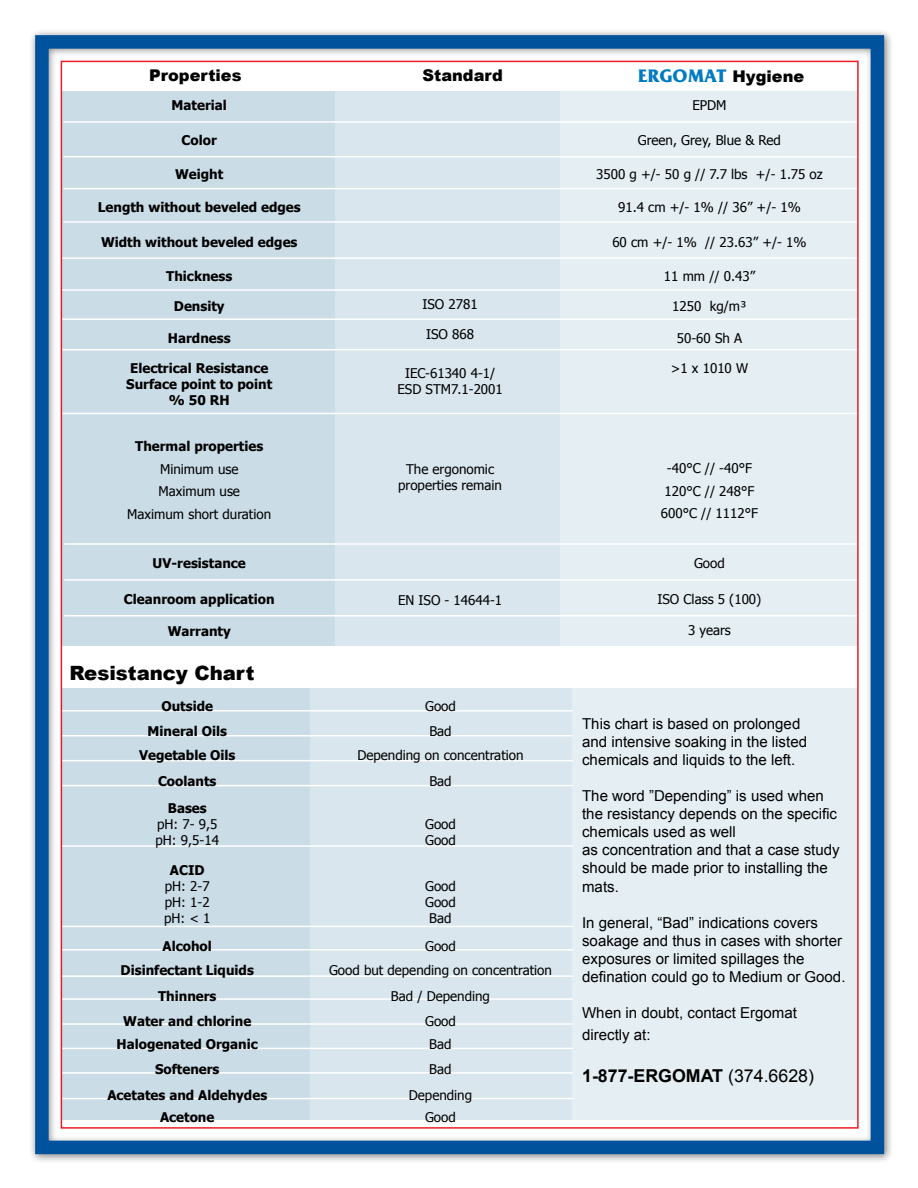
<style>
.page{position:relative;width:918px;height:1188px;background:#fff}
.page>*{position:absolute;margin:0;border:0;box-sizing:border-box;transform-origin:0 0}
.t1{font:900 19.65px "Arial";color:#000}
.t2{font:700 18px "Friz Quadrata Std";color:#007ac2}
.t3{font:700 17.85px "Arial";color:#000}
.t4{font:900 16.2px "Arial";color:#000}
.t5{font:15px/18px "Arial";color:#000}
.t6{font:13.35px/16px "Tahoma";color:#000;text-align:center}
.t7{font:700 13.35px/25.5px "Tahoma";color:#000;text-align:center}
.s1{font-family:"Arial";font-weight:900;font-size:16.2px;color:#000}
.s2{font-weight:400}
</style>
<div class="page">
<div style="left:28px;top:28px;width:866px;height:1136px;background:#000;opacity:.5"></div>
<div style="left:35px;top:35px;width:849px;height:1119px;border:14px solid #00529c"></div>
<p class="t4" style="left:149px;top:63px;width:94px">Properties</p>
<p class="t4" style="left:423px;top:63px;width:82px">Standard</p>
<p class="t7" style="left:172px;top:92px;width:57px">Material</p>
<p class="t7" style="left:182px;top:126px;width:37px">Color</p>
<p class="t7" style="left:175px;top:161px;width:50px">Weight</p>
<p class="t7" style="left:98px;top:194px;width:204px">Length without beveled edges</p>
<p class="t7" style="left:101px;top:228px;width:198px">Width without beveled edges</p>
<p class="t7" style="left:166px;top:263px;width:68px">Thickness</p>
<p class="t7" style="left:174px;top:293px;width:52px">Density</p>
<p class="t7" style="left:168px;top:324px;width:64px">Hardness</p>
<p class="t7" style="left:126px;top:359px;width:148px;line-height:16px">Electrical Resistance<br>Surface point to point % 50 RH</p>
<p class="t7" style="left:135px;top:433px;width:130px">Thermal properties</p>
<p class="t6" style="left:127px;top:457px;width:145px;line-height:22.5px">Minimum use<br>Maximum use<br>Maximum short duration</p>
<p class="t7" style="left:153px;top:550px;width:95px">UV-resistance</p>
<p class="t7" style="left:124px;top:586px;width:152px">Cleanroom application</p>
<p class="t7" style="left:168px;top:618px;width:65px">Warranty</p>
<h1 class="t1" style="left:69px;top:659px;width:187px">Resistancy Chart</h1>
<p class="t7" style="left:148px;top:692px;width:81px">Outside<br>Mineral Oils</p>
<p class="t7" style="left:139px;top:742px;width:98px">Vegetable Oils<br>Coolants</p>
<p class="t7" style="left:168px;top:794px;width:40px">Bases</p>
<p class="t6" style="left:156px;top:815px;width:65px;text-align:left">pH: 7- 9,5 pH: 9,5-14</p>
<p class="t7" style="left:170px;top:856px;width:36px">ACID</p>
<p class="t6" style="left:164px;top:877px;width:48px;text-align:justify">pH: 2-7 pH: 1-2 pH: &lt; 1</p>
<p class="t7" style="left:121px;top:934px;width:135px;line-height:24px">Alcohol<br>Disinfectant Liquids</p>
<p class="t7" style="left:123px;top:982px;width:130px">Thinners<br>Water and chlorine</p>
<p class="t7" style="left:107px;top:1030px;width:161px">Halogenated Organic<br>Softeners<br>Acetates and Aldehydes</p>
<p class="t7" style="left:160px;top:1104px;width:56px">Acetone</p>
<p class="t6" style="left:423px;top:296px;width:57px">ISO 2781</p>
<p class="t6" style="left:426px;top:326px;width:49px">ISO 868</p>
<p class="t6" style="left:397px;top:365px;width:107px">IEC-61340 4-1/<br>ESD STM7.1-2001</p>
<p class="t6" style="left:398px;top:460px;width:105px">The ergonomic properties remain</p>
<p class="t6" style="left:398px;top:592px;width:106px">EN ISO - 14644-1</p>
<p class="t6" style="left:425px;top:692px;width:32px;line-height:25.5px">Good<br>Bad</p>
<p class="t6" style="left:357px;top:742px;width:168px;line-height:25.5px">Depending on concentration<br>Bad</p>
<p class="t6" style="left:425px;top:815px;width:32px;text-align:left">Good<br>Good</p>
<p class="t6" style="left:425px;top:877px;width:32px">Good<br>Good<br>Bad</p>
<p class="t6" style="left:329px;top:934px;width:224px;line-height:24px">Good<br>Good but depending on concentration</p>
<p class="t6" style="left:391px;top:983px;width:101px;line-height:25.5px">Bad / Depending<br>Good</p>
<p class="t6" style="left:409px;top:1031px;width:65px;line-height:25.5px">Bad<br>Bad<br>Depending</p>
<p class="t6" style="left:425px;top:1109px;width:32px">Good</p>
<h2 class="t2" style="left:638px;top:65px;width:168px">ERGOMAT <span class="s1">Hygiene</span></h2>
<p class="t6" style="left:692px;top:97px;width:36px">EPDM</p>
<p class="t6" style="left:638px;top:131px;width:145px">Green, Grey, Blue &amp; Red</p>
<p class="t6" style="left:596px;top:166px;width:228px">3500 g +/- 50 g // 7.7 lbs +/- 1.75 oz</p>
<p class="t6" style="left:618px;top:199px;width:184px">91.4 cm +/- 1% // 36” +/- 1%</p>
<p class="t6" style="left:612px;top:233px;width:196px">60 cm +/- 1% // 23.63” +/- 1%</p>
<p class="t6" style="left:664px;top:268px;width:93px">11 mm // 0.43”</p>
<p class="t6" style="left:672px;top:298px;width:76px">1250 kg/m³</p>
<p class="t6" style="left:677px;top:329px;width:67px">50-60 Sh A</p>
<p class="t6" style="left:671px;top:359px;width:79px">&gt;1 x 1010 W</p>
<p class="t6" style="left:661px;top:457px;width:99px;line-height:22.5px">-40°C // -40°F<br>120°C // 248°F<br>600°C // 1112°F</p>
<p class="t6" style="left:694px;top:554px;width:32px">Good</p>
<p class="t6" style="left:658px;top:590px;width:105px">ISO Class 5 (100)</p>
<p class="t6" style="left:688px;top:622px;width:44px">3 years</p>
<p class="t5" style="left:582px;top:715px;width:226px">This chart is based on prolonged and intensive soaking in the listed chemicals and liquids to the left.</p>
<p class="t5" style="left:582px;top:787px;width:259px">The word ”Depending” is used when the resistancy depends on the specific chemicals used as well<br>as concentration and that a case study should be made prior to installing the mats.</p>
<p class="t5" style="left:582px;top:914px;width:265px">In general, “Bad” indications covers soakage and thus in cases with shorter exposures or limited spillages the defination could go to Medium or Good.</p>
<p class="t5" style="left:582px;top:1002px;width:216px;line-height:21.6px">When in doubt, contact Ergomat directly at:</p>
<h3 class="t3" style="left:582px;top:1064px;width:233px">1-877-ERGOMAT <span class="s2">(374.6628)</span></h3>
</div>
